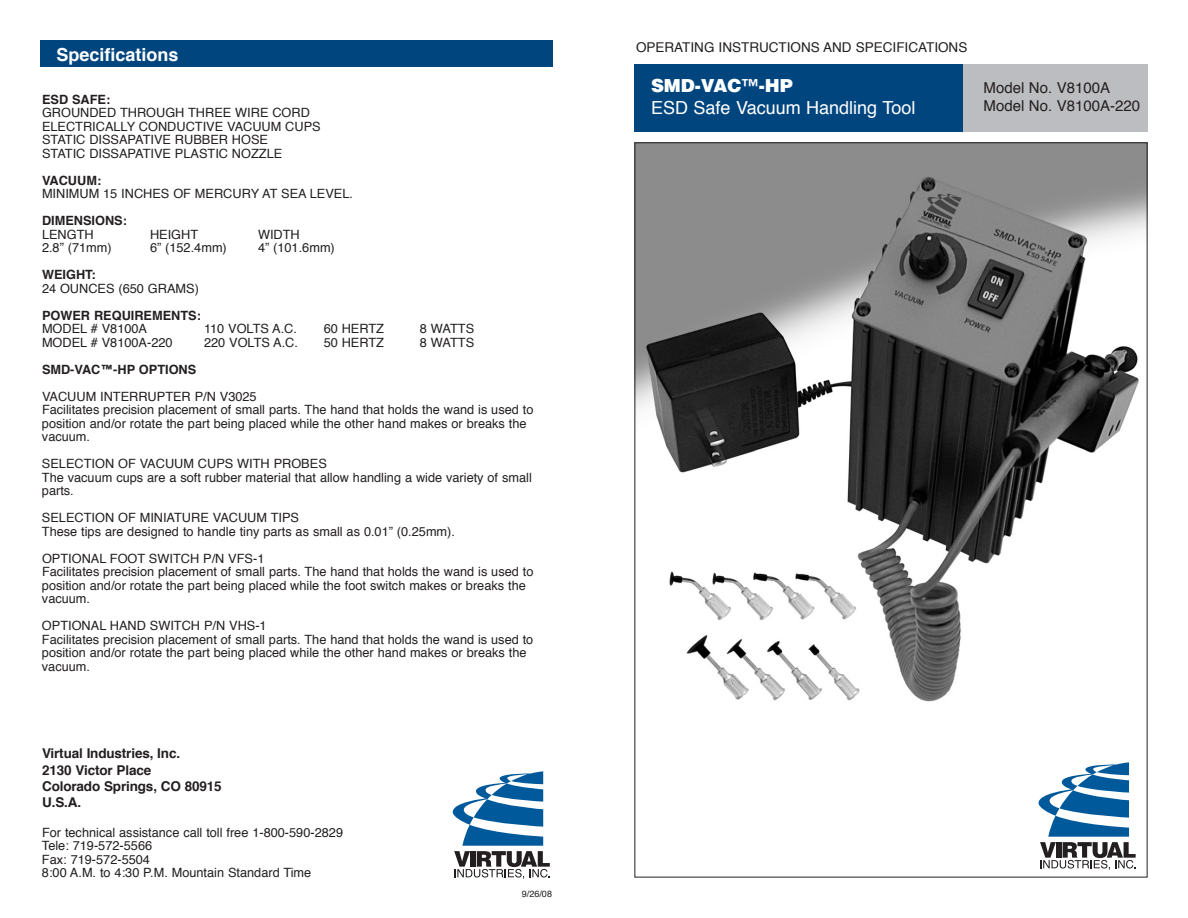
<style>
.page{position:relative;width:1188px;height:918px;background:#fff}
.page>*{position:absolute;margin:0;border:0;box-sizing:border-box;transform-origin:0 0}
.t1{font:18px "Helvetica";color:#fff}
.t2{font:700 18px "Helvetica";color:#fff}
.t3{font:900 18px "Helvetica LT Std";color:#fff}
.t4{font:15px/18px "Helvetica";color:#231f20}
.t5{font:700 13.5px/16.2px "Helvetica";letter-spacing:-.01em;color:#231f20}
.t6{font:13.5px "Helvetica";color:#231f20}
.t7{font:12.75px/13.5px "Helvetica";color:#231f20}
.t8{font:700 12.75px "Helvetica";color:#231f20}
.t9{font:9px "Helvetica";color:#231f20}
</style>
<div class="page">
<div style="left:634px;top:64px;width:329px;height:68px;background:#01457f"></div>
<div style="left:963px;top:64px;width:185px;height:68px;background:#bcbdc0"></div>
<img style="left:636px;top:144px;width:510px;height:558px">
<div style="left:40px;top:40px;width:514px;height:28px;background:#01457f"></div>
<img style="left:668px;top:558px;width:205px;height:63px">
<img style="left:684px;top:633px;width:177px;height:69px">
<svg style="left:453px;top:771px;width:97px;height:108px"></svg>
<svg style="left:1039px;top:762px;width:97px;height:108px"></svg>
<h1 class="t2" style="left:56px;top:47px;width:124px">Specifications</h1>
<p class="t8" style="left:42px;top:94px;width:70px">ESD SAFE:</p>
<p class="t7" style="left:42px;top:107px;width:280px">GROUNDED THROUGH THREE WIRE CORD ELECTRICALLY CONDUCTIVE VACUUM CUPS STATIC DISSAPATIVE RUBBER HOSE<br>STATIC DISSAPATIVE PLASTIC NOZZLE</p>
<p class="t8" style="left:42px;top:175px;width:61px">VACUUM:</p>
<p class="t7" style="left:42px;top:188px;width:313px">MINIMUM 15 INCHES OF MERCURY AT SEA LEVEL.</p>
<p class="t8" style="left:42px;top:215px;width:87px">DIMENSIONS:</p>
<p class="t7" style="left:42px;top:228px;width:53px">LENGTH</p>
<p class="t7" style="left:150px;top:228px;width:50px">HEIGHT</p>
<p class="t7" style="left:258px;top:228px;width:43px">WIDTH</p>
<p class="t7" style="left:42px;top:242px;width:71px">2.8” (71mm)</p>
<p class="t7" style="left:150px;top:242px;width:78px">6” (152.4mm)</p>
<p class="t7" style="left:258px;top:242px;width:78px">4” (101.6mm)</p>
<p class="t8" style="left:42px;top:269px;width:55px">WEIGHT:</p>
<p class="t7" style="left:42px;top:282px;width:158px">24 OUNCES (650 GRAMS)</p>
<p class="t8" style="left:42px;top:310px;width:161px">POWER REQUIREMENTS:</p>
<p class="t7" style="left:42px;top:323px;width:107px">MODEL # V8100A</p>
<p class="t7" style="left:204px;top:323px;width:95px">110 VOLTS A.C.</p>
<p class="t7" style="left:324px;top:323px;width:62px">60 HERTZ</p>
<p class="t7" style="left:420px;top:323px;width:56px">8 WATTS</p>
<p class="t7" style="left:42px;top:336px;width:132px">MODEL # V8100A-220</p>
<p class="t7" style="left:204px;top:336px;width:96px">220 VOLTS A.C.</p>
<p class="t7" style="left:324px;top:336px;width:62px">50 HERTZ</p>
<p class="t7" style="left:420px;top:336px;width:56px">8 WATTS</p>
<p class="t8" style="left:42px;top:364px;width:156px">SMD-VAC™-HP OPTIONS</p>
<p class="t7" style="left:42px;top:390px;width:493px">VACUUM INTERRUPTER P/N V3025<br>Facilitates precision placement of small parts. The hand that holds the wand is used to position and/or rotate the part being placed while the other hand makes or breaks the vacuum.</p>
<p class="t7" style="left:42px;top:458px;width:491px">SELECTION OF VACUUM CUPS WITH PROBES<br>The vacuum cups are a soft rubber material that allow handling a wide variety of small parts.</p>
<p class="t7" style="left:42px;top:512px;width:415px">SELECTION OF MINIATURE VACUUM TIPS<br>These tips are designed to handle tiny parts as small as 0.01” (0.25mm).</p>
<p class="t7" style="left:42px;top:552px;width:493px">OPTIONAL FOOT SWITCH P/N VFS-1<br>Facilitates precision placement of small parts. The hand that holds the wand is used to position and/or rotate the part being placed while the foot switch makes or breaks the vacuum.</p>
<p class="t7" style="left:42px;top:620px;width:493px">OPTIONAL HAND SWITCH P/N VHS-1<br>Facilitates precision placement of small parts. The hand that holds the wand is used to position and/or rotate the part being placed while the other hand makes or breaks the vacuum.</p>
<p class="t5" style="left:42px;top:747px;width:181px">Virtual Industries, Inc.<br>2130 Victor Place<br>Colorado Springs, CO 80915<br>U.S.A.</p>
<p class="t7" style="left:42px;top:826px;width:303px">For technical assistance call toll free 1-800-590-2829<br>Tele: 719-572-5566<br>Fax: 719-572-5504<br>8:00 A.M. to 4:30 P.M. Mountain Standard Time</p>
<p class="t9" style="left:522px;top:890px;width:32px">9/26/08</p>
<p class="t6" style="left:636px;top:42px;width:333px">OPERATING INSTRUCTIONS AND SPECIFICATIONS</p>
<h1 class="t3" style="left:651px;top:79px;width:143px">SMD-VAC™-HP</h1>
<h1 class="t1" style="left:651px;top:100px;width:266px">ESD Safe Vacuum Handling Tool</h1>
<p class="t4" style="left:984px;top:80px;width:158px">Model No. V8100A<br>Model No. V8100A-220</p>
</div>
